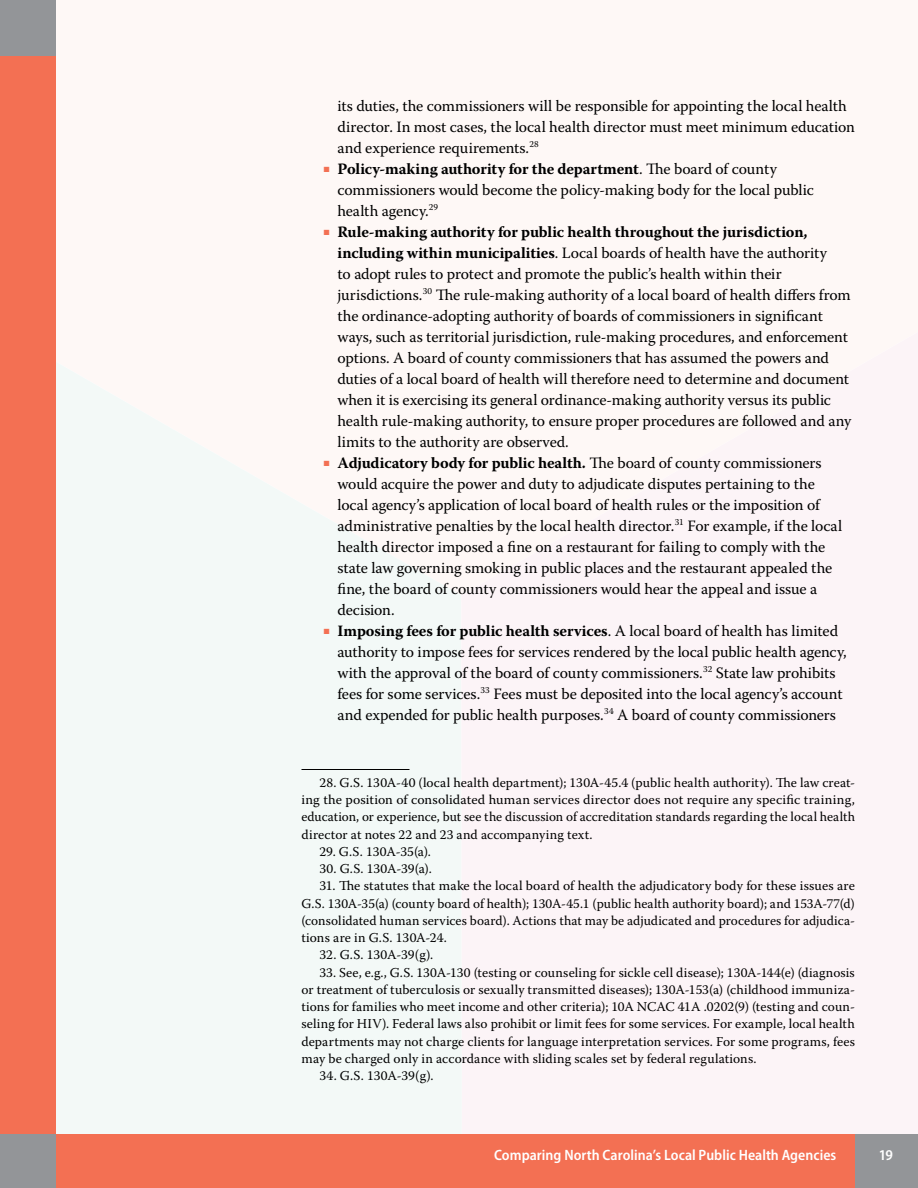
<style>
.page{position:relative;width:918px;height:1188px;background:#fff}
.page>*{position:absolute;margin:0;border:0;box-sizing:border-box;transform-origin:0 0}
.t1{font:15.75px/21px "Warnock Pro";letter-spacing:-.015em;color:#000}
.t2{font:600 semi-condensed 15px "Myriad Pro";color:#fff}
.t3{font:13.5px/17.2px "Warnock Pro";color:#000;text-align:justify}
.s1{color:#f37053}
.s2{font-weight:700}
</style>
<div class="page">
<svg style="left:56px;top:362px;width:405px;height:772px;fill:#f3f9f7"></svg>
<div style="left:462px;top:333px;width:456px;height:801px;background:#fcf4f7"></div>
<div style="left:0;top:0;width:56px;height:1188px;background:#f37053"></div>
<div style="left:0;top:1134px;width:918px;height:54px;background:#f37053"></div>
<div style="left:855px;top:1134px;width:63px;height:54px;background:#939598"></div>
<div style="left:0;top:1134px;width:56px;height:54px;background:#939598"></div>
<div style="left:0;top:0;width:56px;height:56px;background:#939598"></div>
<hr style="left:302px;top:769px;width:108px;height:1px;background:#000">
<p class="t1" style="left:338px;top:95px;width:519px">its duties, the commissioners will be responsible for appointing the local health director. In most cases, the local health director must meet minimum education and experience requirements.<sup>28</sup></p>
<p class="t1" style="left:338px;top:158px;width:478px;text-indent:-14px"><span class="s1">■</span> <span class="s2">Policy-making authority for the department</span>. The board of county commissioners would become the policy-making body for the local public health agency.<sup>29</sup></p>
<p class="t1" style="left:338px;top:221px;width:516px;text-indent:-14px"><span class="s1">■</span> <span class="s2">Rule-making authority for public health throughout the jurisdiction, including within municipalities</span>. Local boards of health have the authority<br>to adopt rules to protect and promote the public’s health within their jurisdictions.<sup>30</sup> The rule-making authority of a local board of health differs from the ordinance-adopting authority of boards of commissioners in significant ways, such as territorial jurisdiction, rule-making procedures, and enforcement options. A board of county commissioners that has assumed the powers and duties of a local board of health will therefore need to determine and document when it is exercising its general ordinance-making authority versus its public health rule-making authority, to ensure proper procedures are followed and any limits to the authority are observed.</p>
<p class="t1" style="left:338px;top:452px;width:506px;text-indent:-14px"><span class="s1">■</span> <span class="s2">Adjudicatory body for public health.</span> The board of county commissioners would acquire the power and duty to adjudicate disputes pertaining to the local agency’s application of local board of health rules or the imposition of administrative penalties by the local health director.<sup>31</sup> For example, if the local health director imposed a fine on a restaurant for failing to comply with the state law governing smoking in public places and the restaurant appealed the fine, the board of county commissioners would hear the appeal and issue a decision.</p>
<p class="t1" style="left:337px;top:620px;width:511px;text-indent:-13px"><span class="s1">■</span> <span class="s2">Imposing fees for public health services</span>. A local board of health has limited authority to impose fees for services rendered by the local public health agency, with the approval of the board of county commissioners.<sup>32</sup> State law prohibits fees for some services.<sup>33</sup> Fees must be deposited into the local agency’s account and expended for public health purposes.<sup>34</sup> A board of county commissioners</p>
<p class="t3" style="left:302px;top:773px;width:555px;text-indent:18px">28. G.S. 130A-40 (local health department); 130A-45.4 (public health authority). The law creat&shy;ing the position of consolidated human services director does not require any specific training, education, or experience, but see the discussion of accreditation standards regarding the local health director at notes 22 and 23 and accompanying text.</p>
<p class="t3" style="left:319px;top:842px;width:113px">29. G.S. 130A-35(a).</p>
<p class="t3" style="left:319px;top:860px;width:114px">30. G.S. 130A-39(a).</p>
<p class="t3" style="left:302px;top:877px;width:555px;text-indent:18px">31. The statutes that make the local board of health the adjudicatory body for these issues are G.S. 130A-35(a) (county board of health); 130A-45.1 (public health authority board); and 153A-77(d) (consolidated human services board). Actions that may be adjudicated and procedures for adjudica&shy;tions are in G.S. 130A-24.</p>
<p class="t3" style="left:319px;top:946px;width:115px">32. G.S. 130A-39(g).</p>
<p class="t3" style="left:302px;top:963px;width:555px;text-indent:18px">33. See, e.g., G.S. 130A-130 (testing or counseling for sickle cell disease); 130A-144(e) (diagnosis or treatment of tuberculosis or sexually transmitted diseases); 130A-153(a) (childhood immuniza&shy;tions for families who meet income and other criteria); 10A NCAC 41A .0202(9) (testing and coun&shy;seling for HIV). Federal laws also prohibit or limit fees for some services. For example, local health departments may not charge clients for language interpretation services. For some programs, fees may be charged only in accordance with sliding scales set by federal regulations.</p>
<p class="t3" style="left:319px;top:1067px;width:116px">34. G.S. 130A-39(g).</p>
<p class="t2" style="left:494px;top:1146px;width:344px">Comparing North Carolina’s Local Public Health Agencies</p>
<p class="t2" style="left:879px;top:1146px;width:16px">19</p>
</div>
